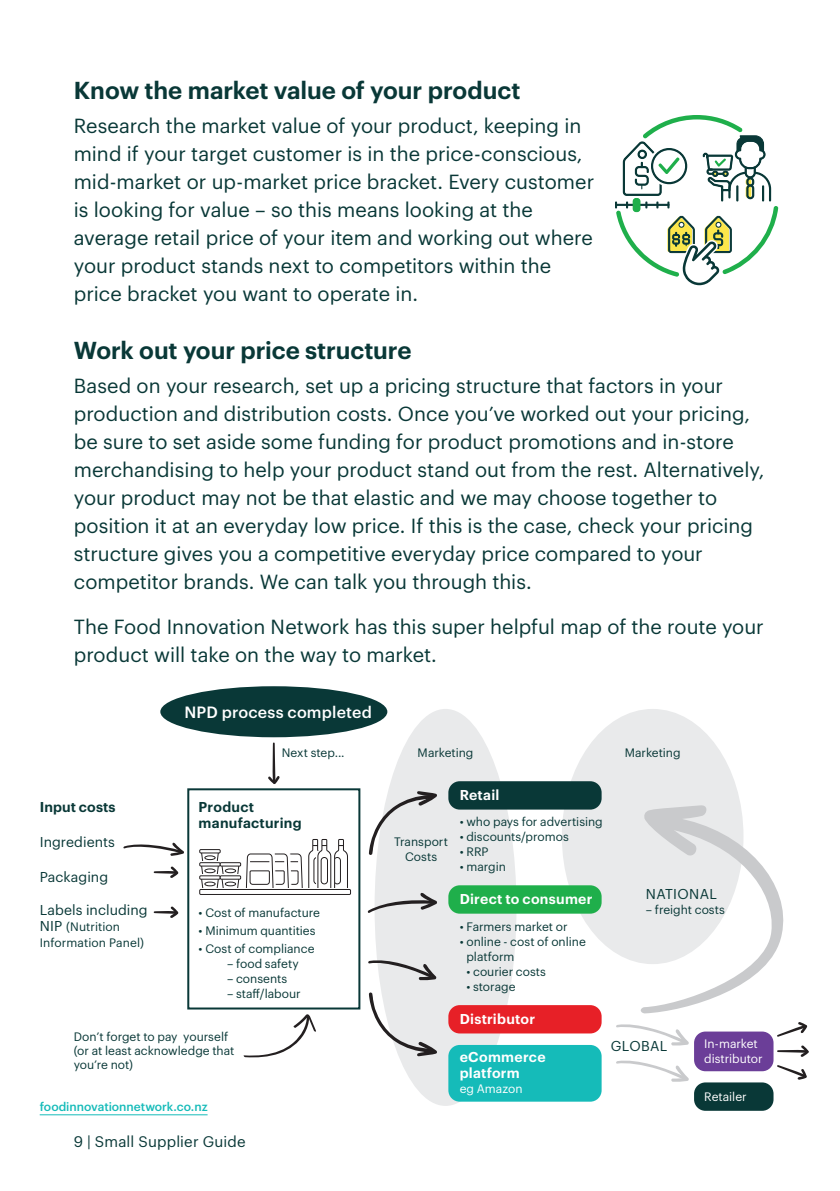
<style>
.page{position:relative;width:840px;height:1191px;background:#fff}
.page>*{position:absolute;margin:0;border:0;box-sizing:border-box;transform-origin:0 0}
.t1{font:600 24px "Graphik";letter-spacing:-.005em;color:#093837}
.t2{font:20px/28px "Graphik";color:#093837}
.t3{font:500 16px "Graphik";letter-spacing:.015em;color:#fff}
.t4{font:15px "Graphik";letter-spacing:.015em;color:#093837}
.t5{font:600 14px/16px "Graphik";letter-spacing:.02em;color:#fff}
.t6{font:14px "Graphik";letter-spacing:.005em;color:#093837}
.t7{font:600 14px/16px "Graphik";letter-spacing:.015em;color:#093837}
.t8{font:12px/15px "Graphik";color:#093837}
.t9{font:12px/15px "Graphik";color:#fff}
.t10{font:500 12px "Graphik";color:#15bbb9}
.s1{font-size:14px}
</style>
<div class="page">
<svg style="left:615px;top:115px;width:163px;height:171px"></svg>
<div style="left:374px;top:709px;width:142px;height:397px;background:#e9eaeb;border-radius:50%"></div>
<div style="left:561px;top:709px;width:182px;height:255px;background:#e9eaeb;border-radius:50%"></div>
<div style="left:448px;top:781px;width:153px;height:28px;background:#093837;border-radius:11px"></div>
<div style="left:693px;top:1082px;width:80px;height:28px;background:#093837;border-radius:11px"></div>
<div style="left:693px;top:1031px;width:80px;height:40px;background:#6b3e98;border-radius:11px"></div>
<div style="left:448px;top:885px;width:153px;height:28px;background:#1faf4b;border-radius:11px"></div>
<div style="left:448px;top:1005px;width:153px;height:28px;background:#e72027;border-radius:11px"></div>
<div style="left:448px;top:1045px;width:153px;height:56px;background:#15bbb9;border-radius:11px"></div>
<div style="left:187px;top:788px;width:173px;height:221px;border:2px solid #093837"></div>
<div style="left:160px;top:686px;width:227px;height:51px;background:#093837;border-radius:50%"></div>
<hr style="left:40px;top:1114px;width:167px;height:1px;background:#15bbb9">
<div style="left:199px;top:849px;width:21px;height:4px;border:1px solid #231f20"></div>
<div style="left:199px;top:862px;width:21px;height:4px;border:1px solid #231f20"></div>
<div style="left:199px;top:875px;width:21px;height:4px;border:1px solid #231f20"></div>
<svg style="left:200px;top:839px;width:148px;height:49px"></svg>
<div style="left:320px;top:857px;width:8px;height:27px;border:1px solid #231f20;border-radius:3px"></div>
<div style="left:199px;top:889px;width:152px;height:6px;border:1px solid #231f20"></div>
<svg style="left:154px;top:906px;width:24px;height:12px"></svg>
<svg style="left:268px;top:742px;width:11px;height:42px"></svg>
<svg style="left:154px;top:866px;width:24px;height:12px"></svg>
<svg style="left:777px;top:1045px;width:31px;height:11px"></svg>
<svg style="left:777px;top:1022px;width:29px;height:14px"></svg>
<svg style="left:777px;top:1065px;width:29px;height:14px"></svg>
<svg style="left:243px;top:1014px;width:73px;height:43px"></svg>
<svg style="left:123px;top:842px;width:61px;height:14px"></svg>
<svg style="left:368px;top:958px;width:68px;height:22px"></svg>
<svg style="left:367px;top:892px;width:70px;height:21px"></svg>
<svg style="left:616px;top:1024px;width:72px;height:21px"></svg>
<svg style="left:616px;top:1060px;width:72px;height:22px"></svg>
<svg style="left:368px;top:791px;width:69px;height:64px"></svg>
<svg style="left:368px;top:992px;width:69px;height:64px"></svg>
<svg style="left:640px;top:805px;width:144px;height:208px"></svg>
<p class="t1" style="left:74px;top:72px;width:448px">Know the market value of your product</p>
<p class="t2" style="left:74px;top:110px;width:521px">Research the market value of your product, keeping in mind if your target customer is in the price-conscious, mid-market or up-market price bracket. Every customer is looking for value – so this means looking at the average retail price of your item and working out where your product stands next to competitors within the price bracket you want to operate in.</p>
<p class="t1" style="left:74px;top:332px;width:339px">Work out your price structure</p>
<p class="t2" style="left:74px;top:370px;width:691px">Based on your research, set up a pricing structure that factors in your production and distribution costs. Once you’ve worked out your pricing, be sure to set aside some funding for product promotions and in-store merchandising to help your product stand out from the rest. Alternatively, your product may not be that elastic and we may choose together to position it at an everyday low price. If this is the case, check your pricing structure gives you a competitive everyday price compared to your competitor brands. We can talk you through this.</p>
<p class="t2" style="left:74px;top:611px;width:691px">The Food Innovation Network has this super helpful map of the route your product will take on the way to market.</p>
<p class="t3" style="left:184px;top:700px;width:189px">NPD process completed</p>
<p class="t8" style="left:281px;top:744px;width:64px">Next step...</p>
<p class="t8" style="left:417px;top:744px;width:57px">Marketing</p>
<p class="t8" style="left:624px;top:744px;width:57px">Marketing</p>
<p class="t7" style="left:40px;top:798px;width:77px">Input costs</p>
<p class="t6" style="left:40px;top:831px;width:77px">Ingredients</p>
<p class="t6" style="left:40px;top:866px;width:70px">Packaging</p>
<p class="t6" style="left:40px;top:899px;width:109px">Labels including</p>
<p class="t8" style="left:40px;top:918px;width:106px;line-height:16px"><span class="s1">NIP</span> (Nutrition<br>Information Panel)</p>
<p class="t7" style="left:198px;top:798px;width:104px">Product manufacturing</p>
<p class="t8" style="left:198px;top:904px;width:123px">• Cost of manufacture</p>
<p class="t8" style="left:198px;top:922px;width:118px">• Minimum quantities</p>
<p class="t8" style="left:198px;top:940px;width:117px">• Cost of compliance</p>
<p class="t8" style="left:227px;top:955px;width:73px">– food safety</p>
<p class="t8" style="left:227px;top:970px;width:62px">– consents</p>
<p class="t8" style="left:227px;top:985px;width:75px">– staff/labour</p>
<p class="t8" style="left:74px;top:1028px;width:162px;line-height:14px">Don’t forget to pay yourself (or at least acknowledge that you’re not)</p>
<p class="t10" style="left:40px;top:1097px;width:169px">foodinnovationnetwork.co.nz</p>
<p class="t4" style="left:74px;top:1129px;width:173px">9 | Small Supplier Guide</p>
<p class="t8" style="left:394px;top:833px;width:55px;text-align:center">Transport<br>Costs</p>
<p class="t5" style="left:459px;top:785px;width:41px">Retail</p>
<p class="t8" style="left:459px;top:813px;width:144px">• who pays for advertising</p>
<p class="t8" style="left:459px;top:828px;width:110px">• discounts/promos</p>
<p class="t8" style="left:459px;top:843px;width:30px">• RRP</p>
<p class="t8" style="left:459px;top:858px;width:48px">• margin</p>
<p class="t5" style="left:459px;top:890px;width:134px">Direct to consumer</p>
<p class="t8" style="left:459px;top:917px;width:109px">• Farmers market or</p>
<p class="t8" style="left:466px;top:932px;width:121px;text-indent:-7px">• online - cost of online platform</p>
<p class="t8" style="left:466px;top:962px;width:81px">• courier costs</p>
<p class="t8" style="left:466px;top:977px;width:51px">• storage</p>
<p class="t5" style="left:459px;top:1009px;width:77px">Distributor</p>
<p class="t5" style="left:459px;top:1048px;width:87px">eCommerce platform</p>
<p class="t9" style="left:459px;top:1080px;width:64px">eg Amazon</p>
<p class="t6" style="left:645px;top:883px;width:72px">NATIONAL</p>
<p class="t8" style="left:645px;top:900px;width:80px">– freight costs</p>
<p class="t6" style="left:610px;top:1035px;width:58px">GLOBAL</p>
<p class="t9" style="left:703px;top:1035px;width:60px">In-market distributor</p>
<p class="t9" style="left:703px;top:1087px;width:44px">Retailer</p>
</div>
